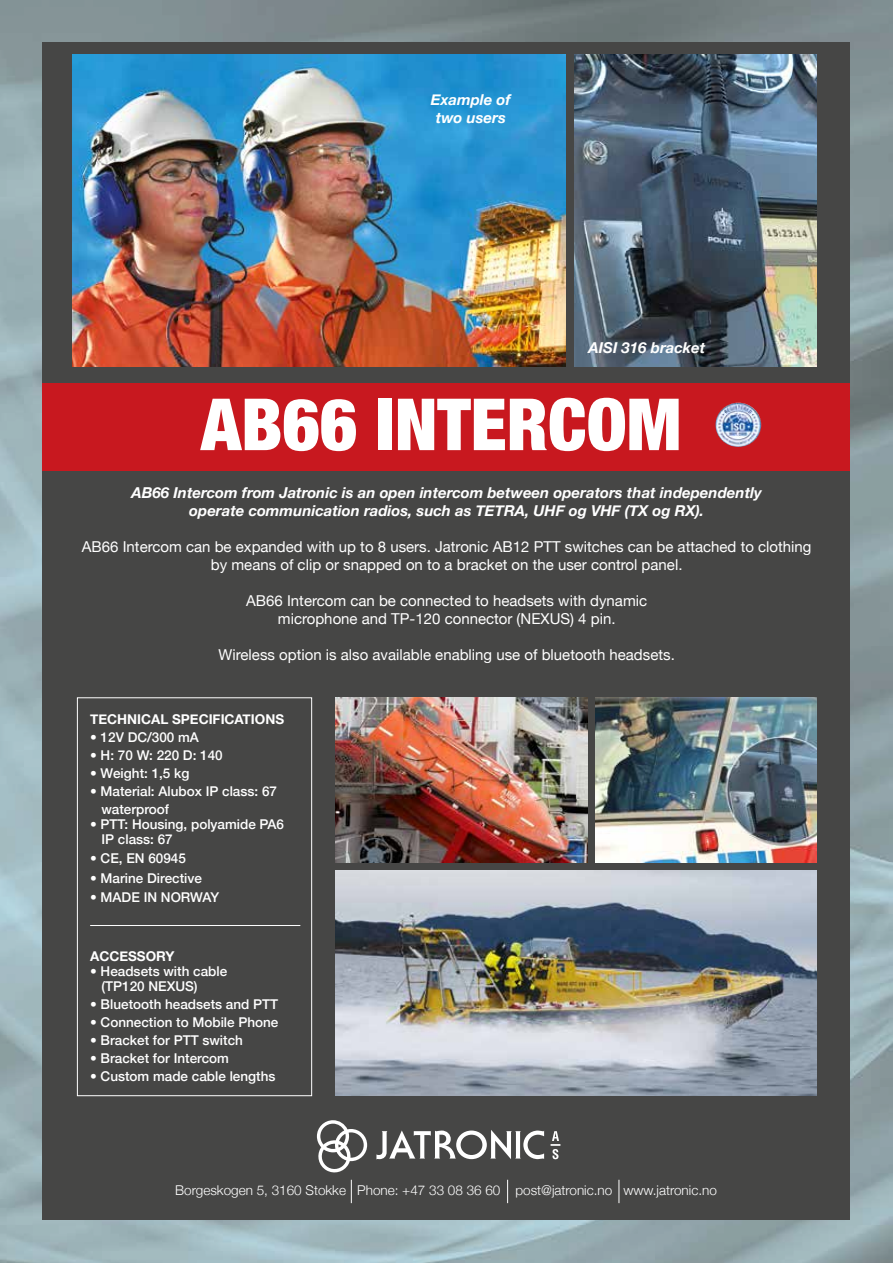
<style>
.page{position:relative;width:893px;height:1263px;background:#fff}
.page>*{position:absolute;margin:0;border:0;box-sizing:border-box;transform-origin:0 0}
.t1{font:900 condensed 72px "Helvetica Neue";color:#fff}
.t2{font:15px/18px "Helvetica Neue";color:#fff;text-align:center}
.t3{font:italic 700 15px/18px "Helvetica Neue";color:#fff;text-align:center}
.t4{font:500 13.5px/15px "Helvetica Neue";color:#fff}
.t5{font:300 13.5px "Helvetica Neue";color:#fff}
.t6{font:700 13.5px "Helvetica Neue";color:#fff}
</style>
<div class="page">
<img style="left:0;top:0;width:893px;height:1263px">
<div style="left:43px;top:43px;width:807px;height:1177px;background:#464645"></div>
<img style="left:574px;top:55px;width:242px;height:311px">
<img style="left:72px;top:55px;width:493px;height:311px">
<img style="left:336px;top:697px;width:251px;height:165px">
<img style="left:595px;top:697px;width:221px;height:165px">
<img style="left:336px;top:870px;width:480px;height:225px">
<div style="left:43px;top:383px;width:807px;height:87px;background:#c8181f"></div>
<svg style="left:619px;top:1180px;width:1px;height:23px"></svg>
<svg style="left:316px;top:1120px;width:244px;height:83px"></svg>
<div style="left:77px;top:697px;width:235px;height:399px;border:1px solid #fff"></div>
<hr style="left:90px;top:925px;width:210px;height:1px;background:#fff">
<img style="left:715px;top:403px;width:46px;height:44px">
<p class="t3" style="left:431px;top:91px;width:82px">Example of two users</p>
<p class="t3" style="left:589px;top:339px;width:118px">AISI 316 bracket</p>
<h1 class="t1" style="left:201px;top:380px;width:482px">AB66 INTERCOM</h1>
<p class="t3" style="left:132px;top:484px;width:632px">AB66 Intercom from Jatronic is an open intercom between operators that independently operate communication radios, such as TETRA, UHF og VHF (TX og RX).</p>
<p class="t2" style="left:82px;top:539px;width:731px">AB66 Intercom can be expanded with up to 8 users. Jatronic AB12 PTT switches can be attached to clothing by means of clip or snapped on to a bracket on the user control panel.</p>
<p class="t2" style="left:246px;top:593px;width:402px">AB66 Intercom can be connected to headsets with dynamic microphone and TP-120 connector (NEXUS) 4 pin.</p>
<p class="t2" style="left:219px;top:647px;width:458px">Wireless option is also available enabling use of bluetooth headsets.</p>
<p class="t6" style="left:90px;top:708px;width:195px">TECHNICAL SPECIFICATIONS</p>
<p class="t4" style="left:90px;top:728px;width:110px">• 12V DC/300 mA</p>
<p class="t4" style="left:90px;top:746px;width:134px">• H: 70 W: 220 D: 140</p>
<p class="t4" style="left:90px;top:764px;width:101px">• Weight: 1,5 kg</p>
<p class="t4" style="left:101px;top:781px;width:177px;line-height:18px;text-indent:-11px">• Material: Alubox IP class: 67 waterproof</p>
<p class="t4" style="left:101px;top:815px;width:184px;text-indent:-11px">• PTT: Housing, polyamide PA6<br>IP class: 67</p>
<p class="t4" style="left:90px;top:850px;width:97px">• CE, EN 60945</p>
<p class="t4" style="left:90px;top:869px;width:113px">• Marine Directive</p>
<p class="t4" style="left:90px;top:889px;width:131px">• MADE IN NORWAY</p>
<p class="t6" style="left:90px;top:945px;width:86px">ACCESSORY</p>
<p class="t4" style="left:101px;top:962px;width:127px;text-indent:-11px">• Headsets with cable (TP120 NEXUS)</p>
<p class="t4" style="left:90px;top:995px;width:190px">• Bluetooth headsets and PTT</p>
<p class="t4" style="left:90px;top:1013px;width:190px">• Connection to Mobile Phone</p>
<p class="t4" style="left:90px;top:1031px;width:154px">• Bracket for PTT switch</p>
<p class="t4" style="left:90px;top:1049px;width:140px">• Bracket for Intercom</p>
<p class="t4" style="left:90px;top:1067px;width:187px">• Custom made cable lengths</p>
<p class="t5" style="left:175px;top:1179px;width:543px">Borgeskogen 5, 3160 Stokke Phone: +47 33 08 36 60 post@jatronic.no www.jatronic.no</p>
</div>
